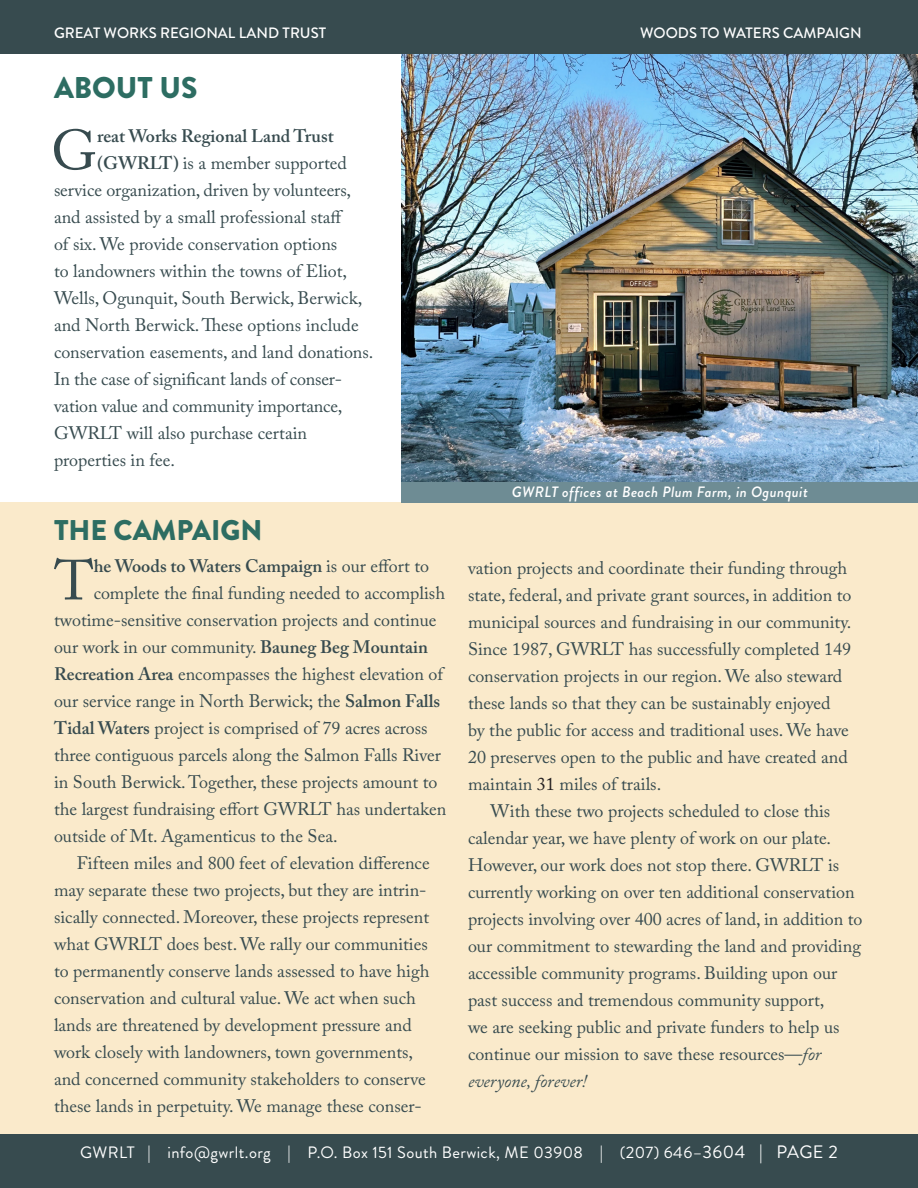
<style>
.page{position:relative;width:918px;height:1188px;background:#fff}
.page>*{position:absolute;margin:0;border:0;box-sizing:border-box;transform-origin:0 0}
.t1{font:55.95px "Adobe Caslon Pro";color:#374b4f}
.t2{font:900 30px "Brandon Grotesque";color:#2d6d62}
.t3{font:900 28.5px "Brandon Grotesque";color:#2d6d62}
.t4{font:18px/27px "Adobe Caslon Pro";color:#374b4f}
.t5{font:600 18px "Adobe Caslon Pro";color:#374b4f}
.t6{font:16.5px "Brandon Grotesque";letter-spacing:.025em;color:#fff}
.t7{font:500 15px "Brandon Grotesque";color:#fff}
.t8{font:italic 500 15px "Brandon Grotesque";letter-spacing:.025em;color:#fff}
.s1{font-weight:600}
.s2{font-weight:400}
.s3{color:#231f20}
.s4{font-style:italic}
.s5{font-size:18px}
</style>
<div class="page">
<div style="left:0;top:503px;width:918px;height:649px;background:#faeacb"></div>
<div style="left:0;top:1134px;width:918px;height:54px;background:#374b4f"></div>
<div style="left:0;top:0;width:918px;height:54px;background:#374b4f"></div>
<img style="left:401px;top:54px;width:517px;height:428px">
<div style="left:402px;top:482px;width:516px;height:21px;background:#6e8c94"></div>
<p class="t7" style="left:54px;top:22px;width:274px">GREAT WORKS REGIONAL LAND TRUST</p>
<p class="t7" style="left:640px;top:22px;width:223px">WOODS TO WATERS CAMPAIGN</p>
<p class="t2" style="left:54px;top:66px;width:145px">ABOUT US</p>
<p class="t1" style="left:51px;top:117px;width:47px">G</p>
<p class="t5" style="left:97px;top:125px;width:238px">reat Works Regional Land Trust</p>
<p class="t4" style="left:97px;top:150px;width:251px"><span class="s1">(GWRLT)</span> is a member supported</p>
<p class="t4" style="left:54px;top:177px;width:299px">service organization, driven by volunteers,</p>
<p class="t4" style="left:54px;top:204px;width:291px">and assisted by a small professional staff</p>
<p class="t4" style="left:54px;top:231px;width:285px">of six. We provide conservation options</p>
<p class="t4" style="left:54px;top:258px;width:295px">to landowners within the towns of Eliot,</p>
<p class="t4" style="left:54px;top:285px;width:310px">Wells, Ogunquit, South Berwick, Berwick,</p>
<p class="t4" style="left:54px;top:312px;width:306px">and North Berwick. These options include</p>
<p class="t4" style="left:54px;top:339px;width:321px">conservation easements, and land donations.</p>
<p class="t4" style="left:54px;top:366px;width:290px">In the case of significant lands of conser-</p>
<p class="t4" style="left:54px;top:393px;width:290px">vation value and community importance,</p>
<p class="t4" style="left:54px;top:420px;width:255px">GWRLT will also purchase certain</p>
<p class="t4" style="left:54px;top:447px;width:123px">properties in fee.</p>
<p class="t3" style="left:54px;top:510px;width:210px">THE CAMPAIGN</p>
<p class="t1" style="left:54px;top:547px;width:41px">T</p>
<p class="t5" style="left:94px;top:556px;width:337px">he Woods to Waters Campaign <span class="s2">is our effort to</span></p>
<p class="t4" style="left:94px;top:580px;width:353px">complete the final funding needed to accomplish</p>
<p class="t4" style="left:54px;top:607px;width:384px">twotime-sensitive conservation projects and continue</p>
<p class="t4" style="left:54px;top:634px;width:375px">our work in our community. <span class="s1">Bauneg Beg Mountain</span></p>
<p class="t4" style="left:54px;top:661px;width:391px"><span class="s1">Recreation Area</span> encompasses the highest elevation of</p>
<p class="t4" style="left:54px;top:688px;width:388px">our service range in North Berwick; the <span class="s1">Salmon Falls</span></p>
<p class="t4" style="left:54px;top:715px;width:375px"><span class="s1">Tidal Waters</span> project is comprised of 79 acres across</p>
<p class="t4" style="left:54px;top:742px;width:388px">three contiguous parcels along the Salmon Falls River</p>
<p class="t4" style="left:54px;top:769px;width:385px">in South Berwick. Together, these projects amount to</p>
<p class="t4" style="left:54px;top:796px;width:394px">the largest fundraising effort GWRLT has undertaken</p>
<p class="t4" style="left:54px;top:823px;width:285px">outside of Mt. Agamenticus to the Sea.</p>
<p class="t4" style="left:54px;top:850px;width:377px;text-indent:23px">Fifteen miles and 800 feet of elevation difference may separate these two projects, but they are intrin&shy;sically connected. Moreover, these projects represent what GWRLT does best. We rally our communities to permanently conserve lands assessed to have high conservation and cultural value. We act when such lands are threatened by development pressure and work closely with landowners, town governments, and concerned community stakeholders to conserve these lands in perpetuity. We manage these conser-</p>
<p class="t8" style="left:512px;top:481px;width:298px">GWRLT offices at Beach Plum Farm, in Ogunquit</p>
<p class="t4" style="left:468px;top:554px;width:385px">vation projects and coordinate their funding through state, federal, and private grant sources, in addition to municipal sources and fundraising in our community.<br>Since 1987, GWRLT has successfully completed 149 conservation projects in our region. We also steward these lands so that they can be sustainably enjoyed by the public for access and traditional uses. We have 20 preserves open to the public and have created and maintain <span class="s3">31</span> miles of trails.</p>
<p class="t4" style="left:468px;top:797px;width:396px;text-indent:23px">With these two projects scheduled to close this calendar year, we have plenty of work on our plate.<br>However, our work does not stop there. GWRLT is currently working on over ten additional conservation projects involving over 400 acres of land, in addition to our commitment to stewarding the land and providing accessible community programs. Building upon our past success and tremendous community support,<br>we are seeking public and private funders to help us continue our mission to save these resources—<span class="s4">for everyone, forever!</span></p>
<p class="t6" style="left:80px;top:1141px;width:759px">GWRLT | info@gwrlt.org | P.O. Box 151 South Berwick, ME 03908 | (207) 646–<span class="s5">3604 | PAGE 2</span></p>
</div>
